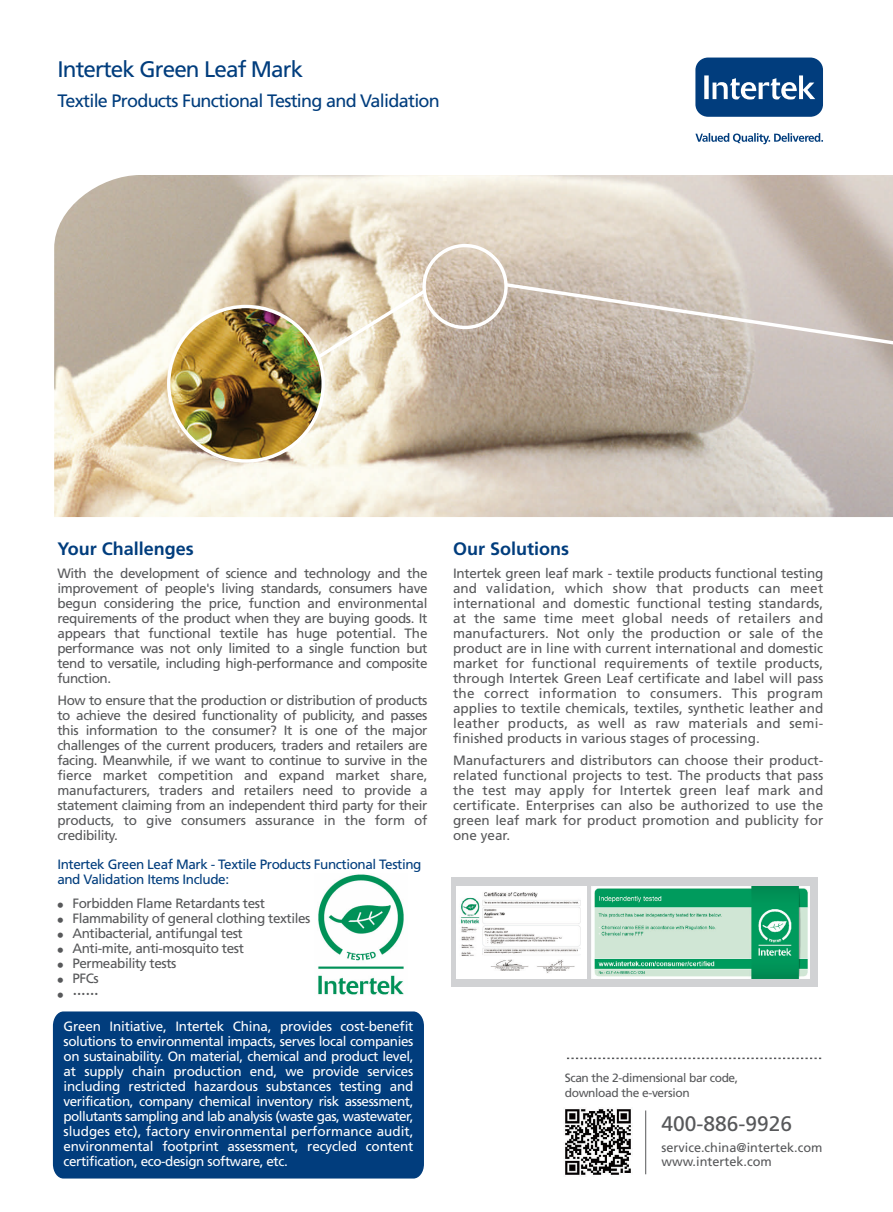
<style>
.page{position:relative;width:893px;height:1212px;background:#fff}
.page>*{position:absolute;margin:0;border:0;box-sizing:border-box;transform-origin:0 0}
.t1{font:22.5px "Frutiger LT Std";letter-spacing:-.04em;color:#013d7d}
.t2{font:21px "Frutiger LT Std";color:#57585a}
.t3{font:18px "Frutiger LT Std";letter-spacing:-.04em;color:#013d7d}
.t4{font:700 18px "Frutiger LT Std";color:#013d7d}
.t5{font:13.5px/15px "Frutiger LT Std";letter-spacing:-.03em;color:#57585a;text-align:justify}
.t6{font:13.5px/15px "Frutiger LT Std";letter-spacing:-.03em;color:#fff;text-align:justify}
.t7{font:13.5px/15px "Frutiger LT Std";letter-spacing:-.03em;color:#013d7d}
.t8{font:13.5px "HY Zhong Song J";color:#57585a}
.t9{font:12.75px/13.5px "Frutiger LT Std";color:#57585a}
.t10{font:12px/15px "Frutiger LT Std";letter-spacing:-.03em;color:#57585a}
.s1{font-family:"HY Zhong Song J";font-size:6px}
.s2{font-size:6px}
</style>
<div class="page">
<div style="left:695px;top:58px;width:128px;height:59px;background:#013d7d;border-radius:13px"></div>
<svg style="left:704px;top:75px;width:111px;height:25px"></svg>
<svg style="left:695px;top:133px;width:128px;height:11px"></svg>
<img style="left:565px;top:1109px;width:66px;height:66px">
<svg style="left:567px;top:1057px;width:254px;height:2px"></svg>
<hr style="left:645px;top:1110px;width:1px;height:64px;background:#57585a">
<img style="left:318px;top:874px;width:86px;height:121px">
<div style="left:451px;top:878px;width:367px;height:109px;background:#d1d2d4"></div>
<img style="left:457px;top:887px;width:129px;height:91px">
<img style="left:592px;top:887px;width:218px;height:91px">
<img style="left:54px;top:175px;width:839px;height:342px">
<svg style="left:502px;top:281px;width:391px;height:68px;background:#c9bdb3"></svg>
<div style="left:422px;top:244px;width:86px;height:85px;border:3px solid #fff;border-radius:50%"></div>
<svg style="left:257px;top:287px;width:172px;height:109px;background:#e2d4bc"></svg>
<img style="left:169px;top:306px;width:154px;height:155px;border-radius:50%">
<div style="left:167px;top:305px;width:158px;height:158px;border:3px solid #fff;border-radius:50%"></div>
<div style="left:53px;top:1011px;width:371px;height:167px;background:#013d7d"></div>
<p class="t1" style="left:58px;top:56px;width:247px">Intertek Green Leaf Mark</p>
<p class="t3" style="left:58px;top:90px;width:384px">Textile Products Functional Testing and Validation</p>
<p class="t4" style="left:57px;top:538px;width:138px">Your Challenges</p>
<p class="t5" style="left:57px;top:565px;width:372px">With the development of science and technology and the improvement of people's living standards, consumers have begun considering the price, function and environmental requirements of the product when they are buying goods. It appears that functional textile has huge potential. The performance was not only limited to a single function but tend to versatile, including high-performance and composite function.</p>
<p class="t5" style="left:57px;top:693px;width:372px">How to ensure that the production or distribution of products to achieve the desired functionality of publicity, and passes this information to the consumer? It is one of the major challenges of the current producers, traders and retailers are facing. Meanwhile, if we want to continue to survive in the fierce market competition and expand market share, manufacturers, traders and retailers need to provide a statement claiming from an independent third party for their products, to give consumers assurance in the form of credibility.</p>
<p class="t7" style="left:57px;top:857px;width:366px">Intertek Green Leaf Mark - Textile Products Functional Testing and Validation Items Include:</p>
<p class="t5" style="left:57px;top:896px;width:209px"><span class="s1">●</span> Forbidden Flame Retardants test</p>
<p class="t5" style="left:57px;top:911px;width:255px"><span class="s1">●</span> Flammability of general clothing textiles</p>
<p class="t5" style="left:57px;top:926px;width:187px"><span class="s1">●</span> Antibacterial, antifungal test</p>
<p class="t5" style="left:57px;top:941px;width:188px"><span class="s1">●</span> Anti-mite, anti-mosquito test</p>
<p class="t5" style="left:57px;top:956px;width:121px"><span class="s1">●</span> Permeability tests</p>
<p class="t5" style="left:57px;top:971px;width:43px"><span class="s1">●</span> PFCs</p>
<p class="t8" style="left:57px;top:987px;width:43px"><span class="s2">●</span> ……</p>
<p class="t6" style="left:63px;top:1018px;width:352px">Green Initiative, Intertek China, provides cost-benefit solutions to environmental impacts, serves local companies on sustainability. On material, chemical and product level, at supply chain production end, we provide services including restricted hazardous substances testing and verification, company chemical inventory risk assessment, pollutants sampling and lab analysis (waste gas, wastewater, sludges etc), factory environmental performance audit, environmental footprint assessment, recycled content certification, eco-design software, etc.</p>
<p class="t4" style="left:453px;top:538px;width:118px">Our Solutions</p>
<p class="t5" style="left:453px;top:565px;width:372px">Intertek green leaf mark - textile products functional testing and validation, which show that products can meet international and domestic functional testing standards, at the same time meet global needs of retailers and manufacturers. Not only the production or sale of the product are in line with current international and domestic market for functional requirements of textile products, through Intertek Green Leaf certificate and label will pass the correct information to consumers. This program applies to textile chemicals, textiles, synthetic leather and leather products, as well as raw materials and semi&shy;finished products in various stages of processing.</p>
<p class="t5" style="left:453px;top:753px;width:372px">Manufacturers and distributors can choose their product&shy;related functional projects to test. The products that pass the test may apply for Intertek green leaf mark and certificate. Enterprises can also be authorized to use the green leaf mark for product promotion and publicity for one year.</p>
<p class="t10" style="left:565px;top:1070px;width:175px">Scan the 2-dimensional bar code, download the e-version</p>
<p class="t2" style="left:661px;top:1112px;width:132px">400-886-9926</p>
<p class="t9" style="left:661px;top:1141px;width:163px">service.china@intertek.com www.intertek.com</p>
</div>
